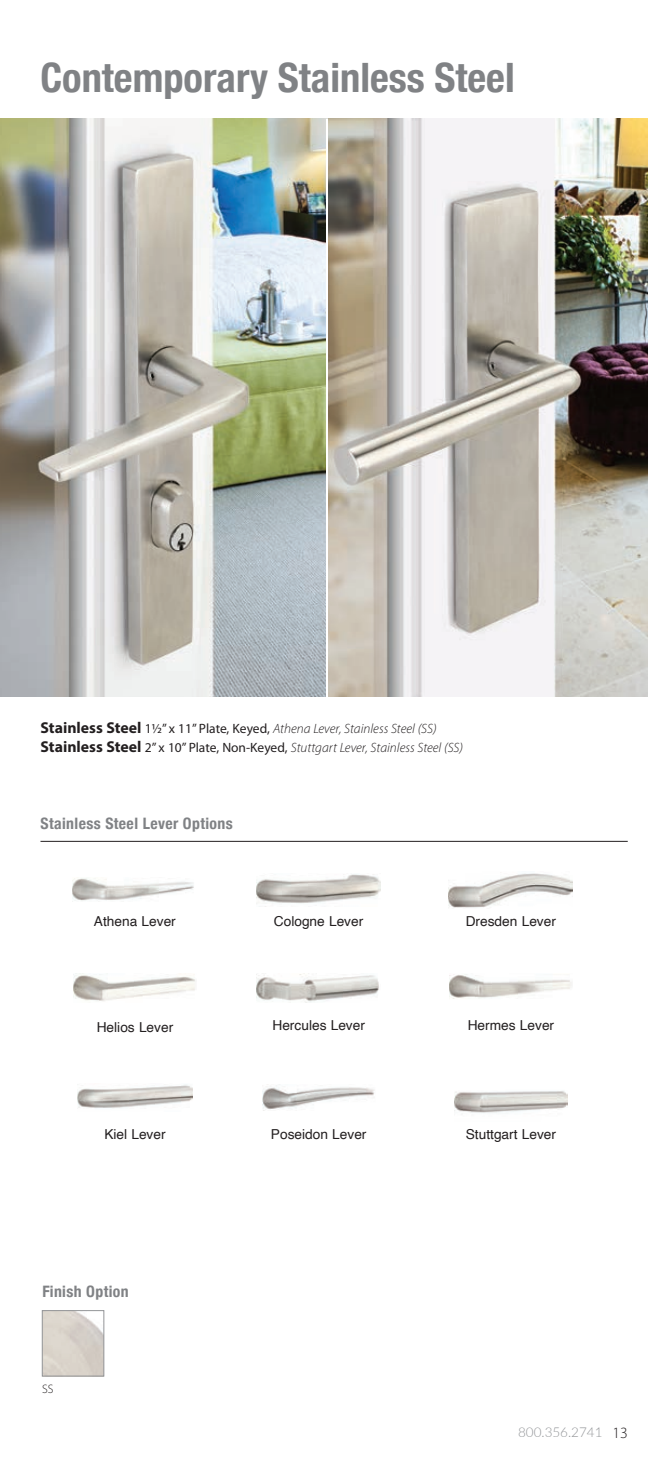
<style>
.page{position:relative;width:648px;height:1458px;background:#fff}
.page>*{position:absolute;margin:0;border:0;box-sizing:border-box;transform-origin:0 0}
.t1{font:700 condensed 40.5px "Helvetica Neue";color:#808285}
.t2{font:700 condensed 15.75px "Helvetica Neue";letter-spacing:.025em;color:#808285}
.t3{font:13.72px "Helvetica";color:#231f20}
.t4{font:italic 300 13.5px "Myriad Pro";color:#231f20}
.t5{font:300 13.5px "Lato";color:#939598}
.t6{font:300 12.38px "Myriad Pro";color:#231f20}
.s1{font-weight:700;font-style:normal;font-size:15.75px}
.s2{font-weight:400;font-style:normal}
.s3{font-family:"Myriad Pro";font-size:15.75px;color:#231f20}
</style>
<div class="page">
<img style="left:1px;top:119px;width:647px;height:578px">
<img style="left:0;top:119px;width:1px;height:578px">
<hr style="left:326px;top:119px;width:2px;height:598px;background:#fff">
<hr style="left:40px;top:841px;width:588px;height:1px;background:#231f20">
<img style="left:44px;top:1312px;width:58px;height:62px">
<div style="left:42px;top:1310px;width:62px;height:66px;border:1px solid #939598"></div>
<img style="left:454px;top:1091px;width:114px;height:22px">
<img style="left:78px;top:1084px;width:114px;height:24px">
<img style="left:262px;top:1085px;width:113px;height:24px">
<img style="left:73px;top:878px;width:121px;height:23px">
<img style="left:257px;top:874px;width:124px;height:30px">
<img style="left:449px;top:873px;width:124px;height:35px">
<img style="left:257px;top:973px;width:122px;height:30px">
<img style="left:73px;top:973px;width:123px;height:28px">
<img style="left:449px;top:974px;width:123px;height:25px">
<p class="t1" style="left:40px;top:43px;width:476px">Contemporary Stainless Steel</p>
<p class="t4" style="left:40px;top:720px;width:398px"><span class="s1">Stainless Steel</span> <span class="s2">11/2” x 11” Plate, Keyed,</span> Athena Lever, Stainless Steel (SS)</p>
<p class="t4" style="left:40px;top:739px;width:424px"><span class="s1">Stainless Steel</span> <span class="s2">2” x 10” Plate, Non-Keyed,</span> Stuttgart Lever, Stainless Steel (SS)</p>
<p class="t2" style="left:40px;top:810px;width:194px">Stainless Steel Lever Options</p>
<p class="t3" style="left:94px;top:911px;width:83px">Athena Lever</p>
<p class="t3" style="left:274px;top:911px;width:91px">Cologne Lever</p>
<p class="t3" style="left:466px;top:911px;width:92px">Dresden Lever</p>
<p class="t3" style="left:97px;top:1016px;width:78px">Helios Lever</p>
<p class="t3" style="left:272px;top:1015px;width:94px">Hercules Lever</p>
<p class="t3" style="left:468px;top:1015px;width:88px">Hermes Lever</p>
<p class="t3" style="left:104px;top:1124px;width:63px">Kiel Lever</p>
<p class="t3" style="left:271px;top:1124px;width:97px">Poseidon Lever</p>
<p class="t3" style="left:466px;top:1124px;width:92px">Stuttgart Lever</p>
<p class="t2" style="left:42px;top:1278px;width:88px">Finish Option</p>
<p class="t6" style="left:42px;top:1382px;width:13px">SS</p>
<p class="t5" style="left:518px;top:1423px;width:111px">800.356.2741 <span class="s3">13</span></p>
</div>
